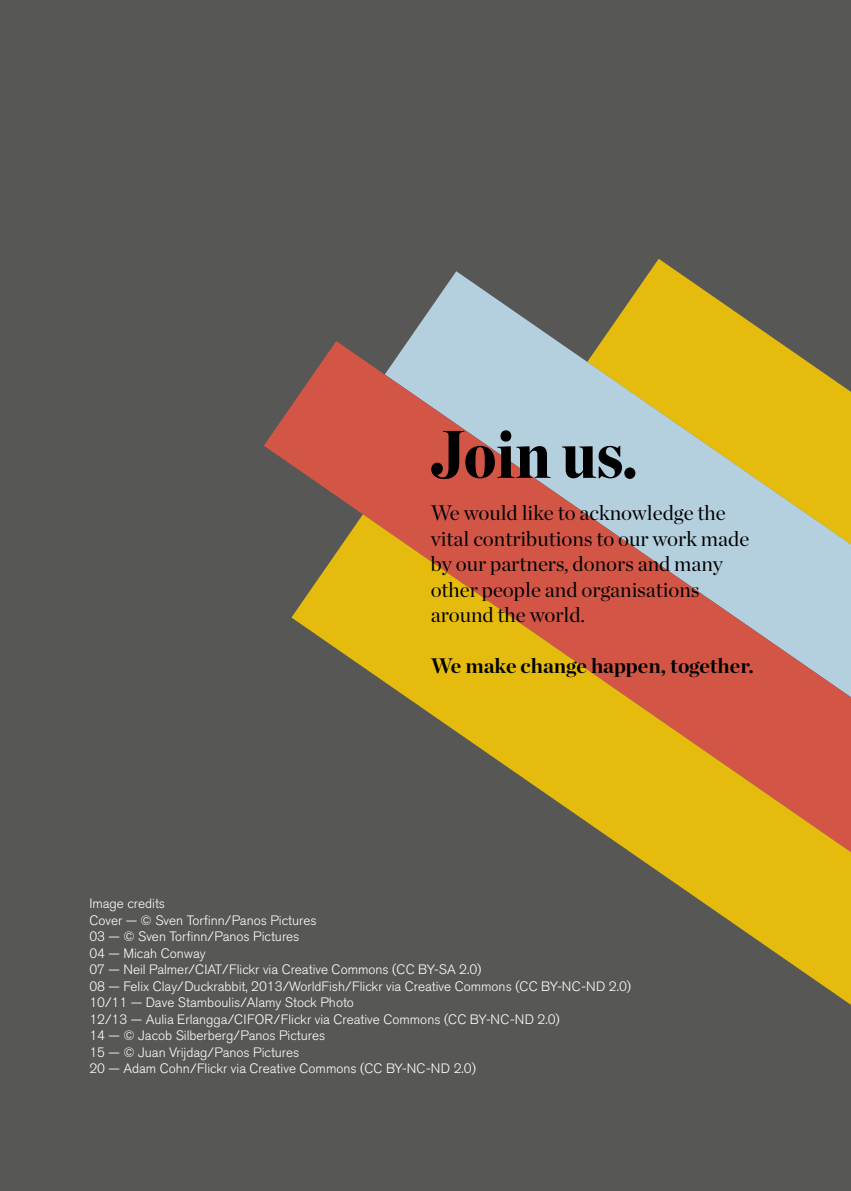
<style>
.page{position:relative;width:851px;height:1191px;background:#fff}
.page>*{position:absolute;margin:0;border:0;box-sizing:border-box;transform-origin:0 0}
.t1{font:900 67.2px "Chronicle Disp Cond";color:#000}
.t2{font:21px/25.5px "Chronicle Display";color:#000}
.t3{font:700 21px "Chronicle Display";color:#000}
.t4{font:300 13.5px/16.5px "Akzidenz Grotesk BE";color:#fff}
</style>
<div class="page">
<div style="left:0;top:0;width:850px;height:1191px;background:#575756"></div>
<svg style="left:408px;top:271px;width:370px;height:70px"></svg>
<svg style="left:264px;top:341px;width:586px;height:173px;background:#bf9c6f"></svg>
<svg style="left:291px;top:514px;width:559px;height:490px"></svg>
<h1 class="t1" style="left:431px;top:400px;width:208px">Join us.</h1>
<h2 class="t2" style="left:431px;top:498px;width:320px">We would like to acknowledge the vital contributions to our work made by our partners, donors and many other people and organisations around the world.</h2>
<h2 class="t3" style="left:431px;top:649px;width:324px">We make change happen, together.</h2>
<p class="t4" style="left:89px;top:895px;width:543px">Image credits<br>Cover — © Sven Torfinn/Panos Pictures<br>03 — © Sven Torfinn/Panos Pictures<br>04 — Micah Conway<br>07 — Neil Palmer/CIAT/Flickr via Creative Commons (CC BY-SA 2.0)<br>08 — Felix Clay/Duckrabbit, 2013/WorldFish/Flickr via Creative Commons (CC BY-NC-ND 2.0)<br>10/11 — Dave Stamboulis/Alamy Stock Photo<br>12/13 — Aulia Erlangga/CIFOR/Flickr via Creative Commons (CC BY-NC-ND 2.0)<br>14 — © Jacob Silberberg/Panos Pictures<br>15 — © Juan Vrijdag/Panos Pictures<br>20 — Adam Cohn/Flickr via Creative Commons (CC BY-NC-ND 2.0)</p>
</div>
